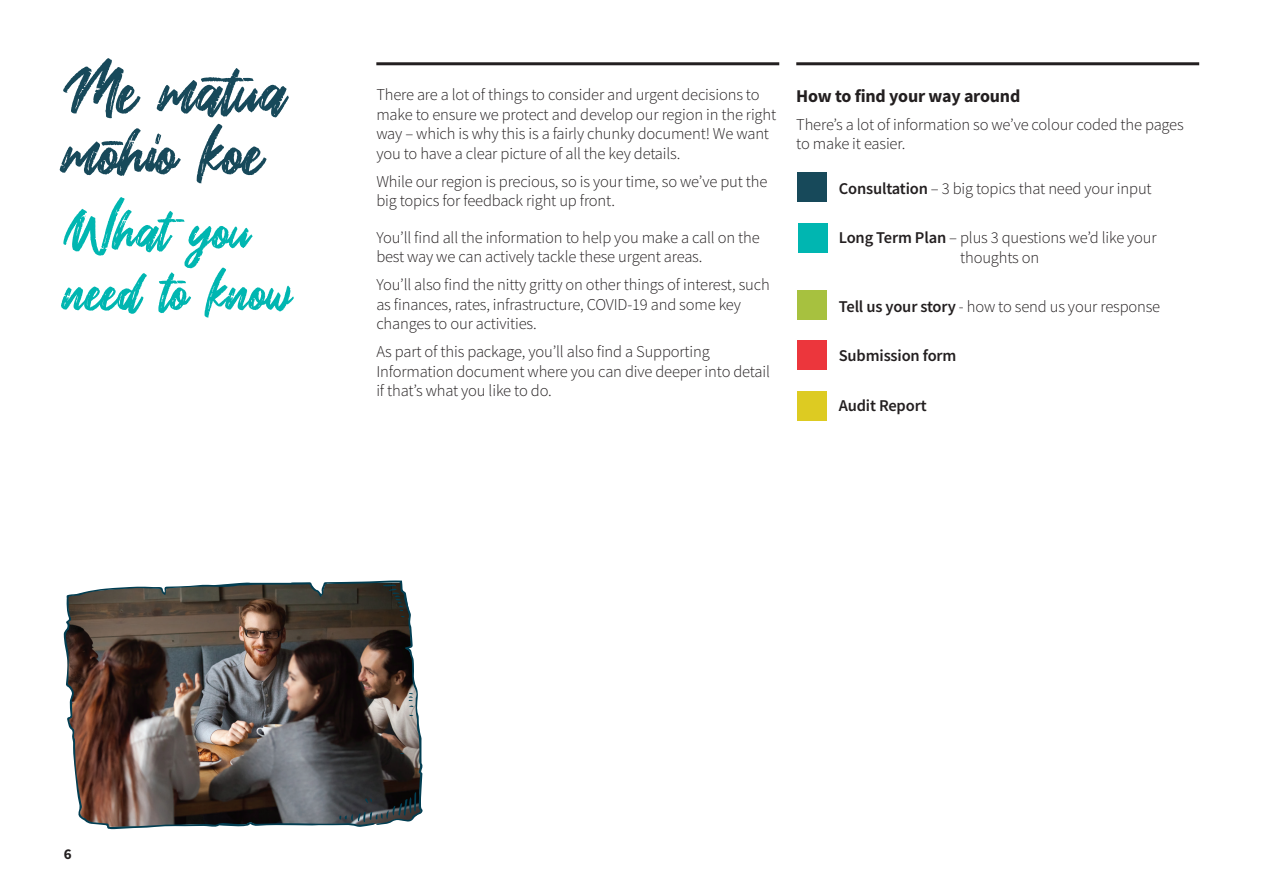
<style>
.page{position:relative;width:1263px;height:893px;background:#fff}
.page>*{position:absolute;margin:0;border:0;box-sizing:border-box;transform-origin:0 0}
.t1{font:75px/61.5px "Smoke Attack";color:#17495a}
.t2{font:63px/61.5px "Smoke Attack";color:#00b6b1}
.t3{font:700 18px "Source Sans Pro";letter-spacing:-.01em;color:#231f20}
.t4{font:300 16.5px/19.5px "Source Sans Pro";letter-spacing:-.01em;color:#231f20}
.t5{font:600 16.5px "Source Sans Pro";letter-spacing:-.01em;color:#231f20}
.t6{font:700 15px "Source Sans Pro";color:#231f20}
.s1{font-weight:600}
</style>
<div class="page">
<svg style="left:201px;top:77px;width:21px;height:5px"></svg>
<svg style="left:101px;top:141px;width:22px;height:5px"></svg>
<div style="left:797px;top:173px;width:30px;height:29px;background:#17495a"></div>
<div style="left:798px;top:223px;width:29px;height:30px;background:#00b6b1"></div>
<div style="left:797px;top:290px;width:30px;height:30px;background:#a7c13f"></div>
<div style="left:798px;top:340px;width:29px;height:30px;background:#ec363c"></div>
<div style="left:797px;top:391px;width:30px;height:30px;background:#ddcb22"></div>
<hr style="left:376px;top:62px;width:403px;height:3px;background:#231f20">
<hr style="left:796px;top:62px;width:403px;height:3px;background:#231f20">
<img style="left:64px;top:580px;width:359px;height:249px">
<h1 class="t1" style="left:64px;top:61px;width:225px">Me matua mohio koe</h1>
<h2 class="t2" style="left:64px;top:200px;width:230px">What you need to know</h2>
<p class="t4" style="left:376px;top:85px;width:401px">There are a lot of things to consider and urgent decisions to make to ensure we protect and develop our region in the right way – which is why this is a fairly chunky document! We want you to have a clear picture of all the key details.</p>
<p class="t4" style="left:376px;top:172px;width:392px">While our region is precious, so is your time, so we’ve put the big topics for feedback right up front.</p>
<p class="t4" style="left:376px;top:228px;width:385px">You’ll find all the information to help you make a call on the best way we can actively tackle these urgent areas.</p>
<p class="t4" style="left:376px;top:275px;width:395px">You’ll also find the nitty gritty on other things of interest, such as finances, rates, infrastructure, COVID-19 and some key changes to our activities.</p>
<p class="t4" style="left:376px;top:342px;width:395px">As part of this package, you’ll also find a Supporting<br>Information document where you can dive deeper into detail if that’s what you like to do.</p>
<p class="t3" style="left:796px;top:83px;width:226px">How to find your way around</p>
<p class="t4" style="left:796px;top:114px;width:389px">There’s a lot of information so we’ve colour coded the pages to make it easier.</p>
<p class="t4" style="left:839px;top:179px;width:314px"><span class="s1">Consultation</span> – 3 big topics that need your input</p>
<p class="t4" style="left:839px;top:228px;width:319px;text-align:center"><span class="s1">Long Term Plan</span> – plus 3 questions we’d like your thoughts on</p>
<p class="t4" style="left:839px;top:297px;width:323px"><span class="s1">Tell us your story</span> - how to send us your response</p>
<p class="t5" style="left:839px;top:345px;width:119px">Submission form</p>
<p class="t5" style="left:839px;top:394px;width:89px">Audit Report</p>
<p class="t6" style="left:64px;top:843px;width:9px">6</p>
</div>
